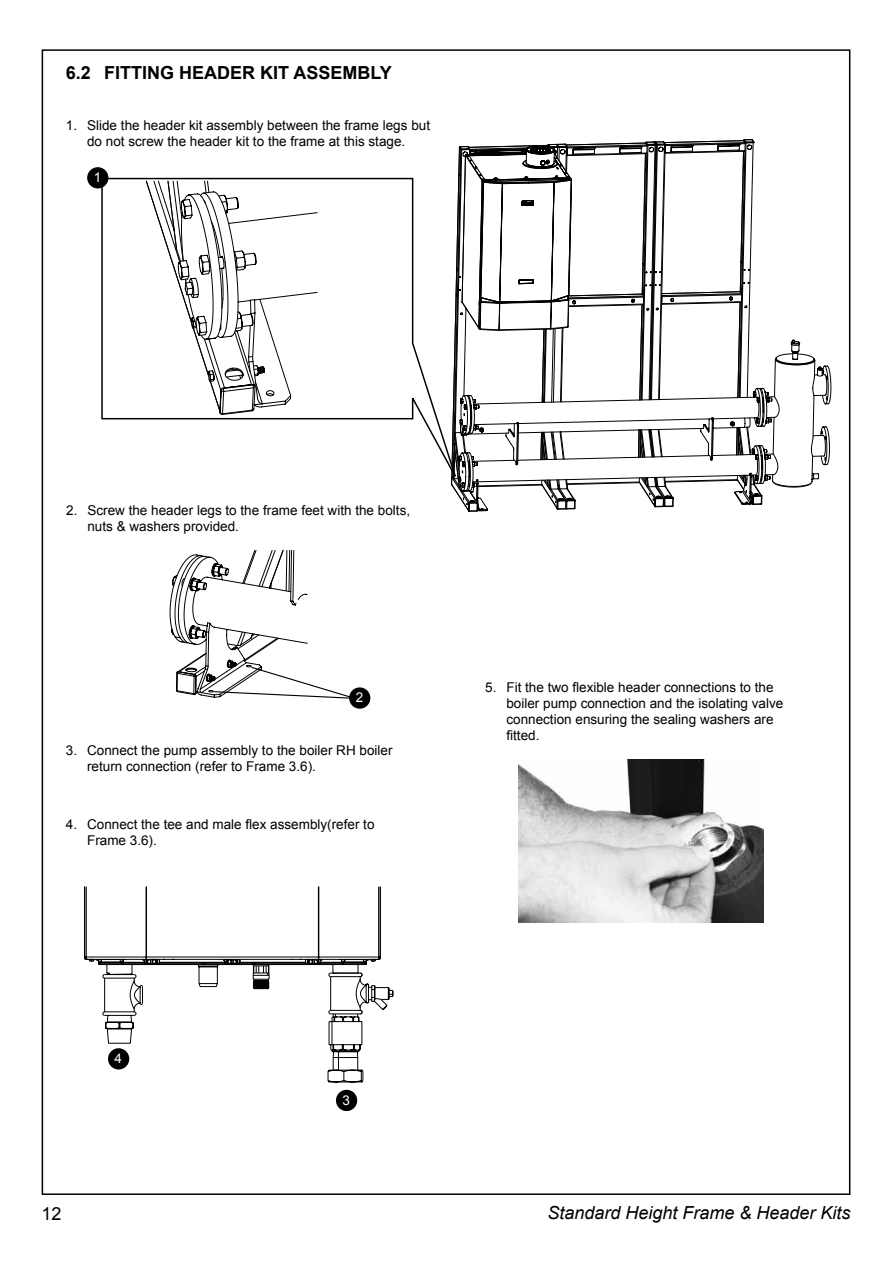
<style>
.page{position:relative;width:893px;height:1263px;background:#fff}
.page>*{position:absolute;margin:0;border:0;box-sizing:border-box;transform-origin:0 0}
.t1{font:italic 18px "Arial";color:#000}
.t2{font:700 18px "Arial";color:#000}
.t3{font:18px "Arial";color:#000}
.t4{font:13.5px/16.2px "Arial";color:#000}
.t5{font:13.5px "Arial";color:#fff}
</style>
<div class="page">
<svg style="left:170px;top:550px;width:201px;height:158px"></svg>
<svg style="left:814px;top:358px;width:17px;height:122px"></svg>
<svg style="left:763px;top:339px;width:51px;height:149px"></svg>
<svg style="left:628px;top:140px;width:134px;height:365px"></svg>
<svg style="left:554px;top:143px;width:199px;height:365px"></svg>
<svg style="left:576px;top:147px;width:68px;height:313px"></svg>
<svg style="left:455px;top:144px;width:121px;height:368px"></svg>
<img style="left:518px;top:759px;width:245px;height:164px">
<div style="left:336px;top:1090px;width:21px;height:21px;background:#000;border-radius:50%"></div>
<svg style="left:101px;top:176px;width:360px;height:315px"></svg>
<svg style="left:145px;top:180px;width:173px;height:235px"></svg>
<div style="left:87px;top:167px;width:21px;height:21px;background:#000;border-radius:50%"></div>
<div style="left:349px;top:687px;width:21px;height:22px;background:#000;border-radius:50%"></div>
<svg style="left:84px;top:886px;width:309px;height:197px"></svg>
<h1 class="t2" style="left:66px;top:61px;width:327px">6.2 FITTING HEADER KIT ASSEMBLY</h1>
<p class="t4" style="left:66px;top:117px;width:366px;text-align:center">1. Slide the header kit assembly between the frame legs but do not screw the header kit to the frame at this stage.</p>
<p class="t5" style="left:94px;top:168px;width:9px">1</p>
<p class="t4" style="left:87px;top:502px;width:324px;text-indent:-21px">2. Screw the header legs to the frame feet with the bolts, nuts &amp; washers provided.</p>
<p class="t5" style="left:356px;top:689px;width:9px">2</p>
<p class="t4" style="left:87px;top:742px;width:307px;text-indent:-21px">3. Connect the pump assembly to the boiler RH boiler return connection (refer to Frame 3.6).</p>
<p class="t4" style="left:87px;top:816px;width:289px;text-indent:-21px">4. Connect the tee and male flex assembly(refer to<br>Frame 3.6).</p>
<p class="t4" style="left:506px;top:679px;width:278px;text-indent:-21px">5. Fit the two flexible header connections to the boiler pump connection and the isolating valve connection ensuring the sealing washers are fitted.</p>
<p class="t5" style="left:115px;top:1049px;width:9px">4</p>
<p class="t5" style="left:343px;top:1091px;width:9px">3</p>
<h1 class="t3" style="left:42px;top:1201px;width:22px">12</h1>
<h1 class="t1" style="left:547px;top:1201px;width:305px">Standard Height Frame &amp; Header Kits</h1>
</div>
